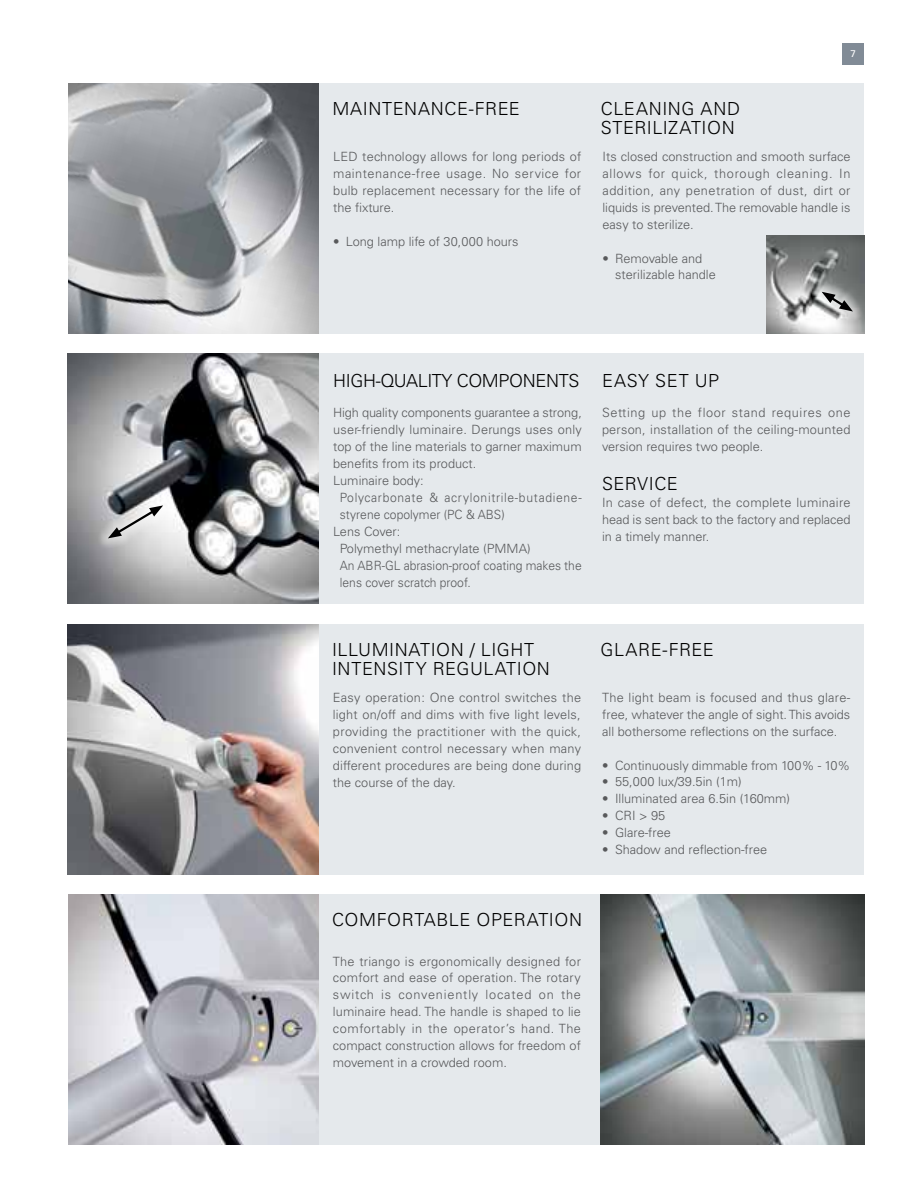
<style>
.page{position:relative;width:918px;height:1188px;background:#fff}
.page>*{position:absolute;margin:0;border:0;box-sizing:border-box;transform-origin:0 0}
.t1{font:300 18px/19.5px "Univers LT Std";letter-spacing:.025em;color:#000}
.t2{font:300 18px "Univers LT Std";letter-spacing:-.02em;color:#000}
.t3{font:300 12.75px/17px "Univers LT Std";color:#58595b;text-align:justify}
.t4{font:300 12.75px "Univers LT Std";color:#58595b;scale:.95 1}
.t5{font:300 12.75px "Univers LT Std";letter-spacing:.02em;color:#58595b}
.t6{font:300 12.75px "Univers LT Std";letter-spacing:.055em;color:#58595b;scale:.95 1}
.t7{font:9.75px "Univers LT Std";color:#fff}
</style>
<div class="page">
<div style="left:843px;top:43px;width:21px;height:21px;background:#818b96"></div>
<img style="left:68px;top:83px;width:252px;height:250px">
<img style="left:68px;top:895px;width:251px;height:250px">
<img style="left:67px;top:624px;width:252px;height:250px">
<img style="left:67px;top:354px;width:253px;height:250px">
<svg style="left:92px;top:493px;width:88px;height:58px"></svg>
<div style="left:319px;top:895px;width:545px;height:250px;background:#e5e9ec"></div>
<div style="left:319px;top:624px;width:545px;height:250px;background:#e5e9ec"></div>
<div style="left:320px;top:83px;width:544px;height:250px;background:#e5e9ec"></div>
<div style="left:320px;top:354px;width:544px;height:250px;background:#e5e9ec"></div>
<img style="left:766px;top:236px;width:98px;height:97px">
<svg style="left:809px;top:274px;width:56px;height:55px;background:#a1a3a2"></svg>
<img style="left:601px;top:895px;width:263px;height:250px">
<h1 class="t1" style="left:332px;top:99px;width:189px">MAINTENANCE-FREE</h1>
<h1 class="t1" style="left:601px;top:99px;width:141px">CLEANING AND<br>STERILIZATION</h1>
<p class="t7" style="left:851px;top:48px;width:7px">7</p>
<p class="t3" style="left:333px;top:148px;width:250px">LED technology allows for long periods of maintenance-free usage. No service for bulb replacement necessary for the life of the fixture.</p>
<p class="t3" style="left:333px;top:233px;width:187px">• Long lamp life of 30,000 hours</p>
<p class="t3" style="left:603px;top:148px;width:250px">Its closed construction and smooth surface allows for quick, thorough cleaning. In addition, any penetration of dust, dirt or liquids is prevented. The removable handle is easy to sterilize.</p>
<p class="t3" style="left:615px;top:250px;width:102px;text-indent:-13px">• Removable and sterilizable handle</p>
<h1 class="t2" style="left:333px;top:369px;width:248px">HIGH-QUALITY COMPONENTS</h1>
<p class="t3" style="left:333px;top:404px;width:250px">High quality components guarantee a strong,</p>
<p class="t5" style="left:333px;top:422px;width:250px">user-friendly luminaire. Derungs uses only</p>
<p class="t3" style="left:333px;top:438px;width:250px">top of the line materials to garner maximum</p>
<p class="t3" style="left:333px;top:455px;width:145px">benefits from its product.</p>
<p class="t3" style="left:333px;top:472px;width:92px">Luminaire body:</p>
<p class="t6" style="left:340px;top:490px;width:256px">Polycarbonate &amp; acrylonitrile-butadiene-</p>
<p class="t4" style="left:340px;top:507px;width:175px">styrene copolymer (PC &amp; ABS)</p>
<p class="t3" style="left:333px;top:523px;width:69px">Lens Cover:</p>
<p class="t3" style="left:340px;top:540px;width:192px">Polymethyl methacrylate (PMMA)</p>
<p class="t4" style="left:340px;top:557px;width:256px">An ABR-GL abrasion-proof coating makes the</p>
<p class="t4" style="left:340px;top:574px;width:139px">lens cover scratch proof.</p>
<h1 class="t1" style="left:602px;top:371px;width:119px">EASY SET UP</h1>
<p class="t3" style="left:602px;top:404px;width:250px">Setting up the floor stand requires one person, installation of the ceiling-mounted version requires two people.</p>
<h1 class="t1" style="left:602px;top:474px;width:77px">SERVICE</h1>
<p class="t3" style="left:602px;top:494px;width:250px">In case of defect, the complete luminaire head is sent back to the factory and replaced in a timely manner.</p>
<h1 class="t1" style="left:332px;top:640px;width:219px">ILLUMINATION / LIGHT<br>INTENSITY REGULATION</h1>
<h1 class="t1" style="left:601px;top:640px;width:115px">GLARE-FREE</h1>
<p class="t3" style="left:333px;top:689px;width:250px">Easy operation: One control switches the light on/off and dims with five light levels, providing the practitioner with the quick, convenient control necessary when many different procedures are being done during the course of the day.</p>
<p class="t3" style="left:602px;top:689px;width:250px">The light beam is focused and thus glare&shy;free, whatever the angle of sight. This avoids all bothersome reflections on the surface.</p>
<p class="t3" style="left:602px;top:757px;width:250px">• Continuously dimmable from 100% - 10%</p>
<p class="t3" style="left:602px;top:774px;width:141px">• 55,000 lux/39.5in (1m)</p>
<p class="t3" style="left:602px;top:790px;width:189px">• Illuminated area 6.5in (160mm)</p>
<p class="t3" style="left:602px;top:807px;width:64px">• CRI &gt; 95</p>
<p class="t3" style="left:602px;top:824px;width:70px">• Glare-free</p>
<p class="t3" style="left:602px;top:841px;width:167px">• Shadow and reflection-free</p>
<h1 class="t1" style="left:332px;top:910px;width:251px">COMFORTABLE OPERATION</h1>
<p class="t3" style="left:333px;top:953px;width:250px">The triango is ergonomically designed for comfort and ease of operation. The rotary switch is conveniently located on the luminaire head. The handle is shaped to lie comfortably in the operator’s hand. The compact construction allows for freedom of movement in a crowded room.</p>
</div>
